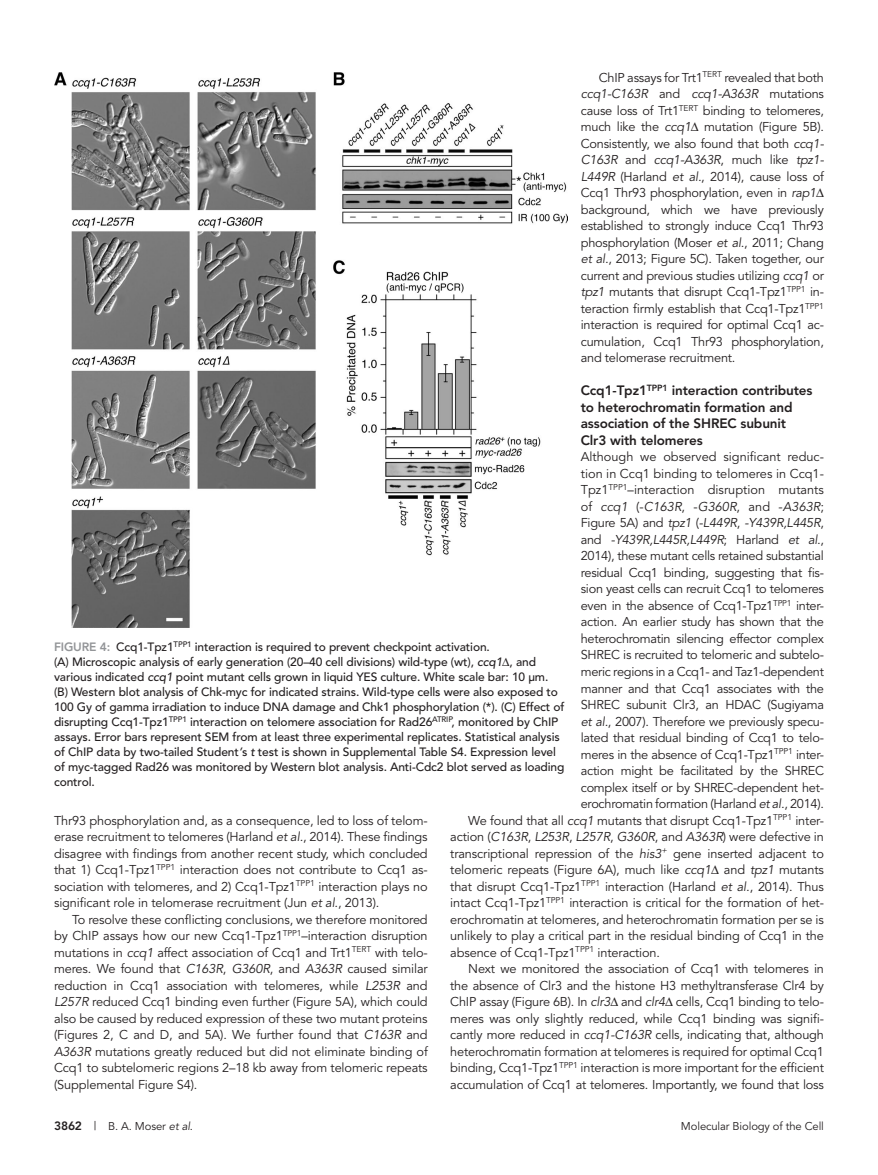
<style>
.page{position:relative;width:878px;height:1175px;background:#fff}
.page>*{position:absolute;margin:0;border:0;box-sizing:border-box;transform-origin:0 0}
.t1{font:800 13.5px/16.5px "Avenir";letter-spacing:-.01em;color:#231f20}
.Para{font:12.75px/16.5px "Avenir";letter-spacing:-.02em;color:#231f20;text-align:justify}
.ParaFL{font:12.75px/16.5px "Avenir";letter-spacing:-.02em;color:#231f20;text-align:justify}
.FigCaption{font:500 12px/15px "Avenir";letter-spacing:-.01em;color:#231f20}
.t2{font:11.25px "Avenir";letter-spacing:-.01em;color:#231f20}
.s1{font-style:italic}
.s2{font-weight:800;color:#939598}
.s3{font-weight:800;font-size:12px}
.s4{font-size:12px}
</style>
<div class="page">
<img style="left:54px;top:72px;width:513px;height:555px">
<p class="Para" style="left:580px;top:69px;width:245px;text-align:left;text-indent:18px">ChIP assays for Trt1<sup>TERT</sup> revealed that both <span class="s1">ccq1-C163R</span> and <span class="s1">ccq1-A363R</span> mutations cause loss of Trt1<sup>TERT</sup> binding to telomeres, much like the <span class="s1">ccq1</span> mutation (Figure 5B).<br>Consistently, we also found that both <span class="s1">ccq1- C163R</span> and <span class="s1">ccq1-A363R</span>, much like <span class="s1">tpz1- L449R</span> (Harland <span class="s1">et al.</span>, 2014), cause loss of Ccq1 Thr93 phosphorylation, even in <span class="s1">rap1 </span>background, which we have previously established to strongly induce Ccq1 Thr93 phosphorylation (Moser <span class="s1">et al.</span>, 2011; Chang <span class="s1">et al.</span>, 2013; Figure 5C). Taken together, our current and previous studies utilizing <span class="s1">ccq1</span> or <span class="s1">tpz1</span> mutants that disrupt Ccq1-Tpz1<sup>TPP1</sup> in&shy;teraction firmly establish that Ccq1-Tpz1<sup>TPP1 </sup>interaction is required for optimal Ccq1 ac&shy;cumulation, Ccq1 Thr93 phosphorylation, and telomerase recruitment.</p>
<h2 class="t1" style="left:580px;top:382px;width:233px">Ccq1-Tpz1<sup>TPP1</sup> interaction contributes to heterochromatin formation and association of the SHREC subunit<br>Clr3 with telomeres</h2>
<p class="ParaFL" style="left:580px;top:449px;width:245px">Although we observed significant reduc&shy;tion in Ccq1 binding to telomeres in Ccq1- Tpz1<sup>TPP1</sup>–interaction disruption mutants of <span class="s1">ccq1</span> (-<span class="s1">C163R</span>, -<span class="s1">G360R</span>, and -<span class="s1">A363R</span>; Figure 5A) and <span class="s1">tpz1</span> (<span class="s1">-L449R</span>, <span class="s1">-Y439R,L445R</span>, and <span class="s1">-Y439R,L445R,L449R</span>; Harland <span class="s1">et al.</span>, 2014), these mutant cells retained substantial residual Ccq1 binding, suggesting that fis&shy;sion yeast cells can recruit Ccq1 to telomeres even in the absence of Ccq1-Tpz1<sup>TPP1</sup> inter&shy;action. An earlier study has shown that the heterochromatin silencing effector complex SHREC is recruited to telomeric and subtelo&shy;meric regions in a Ccq1- and Taz1-dependent manner and that Ccq1 associates with the SHREC subunit Clr3, an HDAC (Sugiyama <span class="s1">et al.</span>, 2007). Therefore we previously specu&shy;lated that residual binding of Ccq1 to telo&shy;meres in the absence of Ccq1-Tpz1<sup>TPP1</sup> inter&shy;action might be facilitated by the SHREC complex itself or by SHREC-dependent het&shy;erochromatin formation (Harland <span class="s1">et al.</span>, 2014).</p>
<p class="Para" style="left:450px;top:812px;width:375px;text-indent:18px">We found that all <span class="s1">ccq1</span> mutants that disrupt Ccq1-Tpz1<sup>TPP1</sup> inter&shy;action (<span class="s1">C163R</span>, <span class="s1">L253R</span>, <span class="s1">L257R</span>, <span class="s1">G360R</span>, and <span class="s1">A363R</span>) were defective in transcriptional repression of the <span class="s1">his3</span><sup>+</sup> gene inserted adjacent to telomeric repeats (Figure 6A), much like <span class="s1">ccq1</span> and <span class="s1">tpz1</span> mutants that disrupt Ccq1-Tpz1<sup>TPP1</sup> interaction (Harland <span class="s1">et al.</span>, 2014). Thus intact Ccq1-Tpz1<sup>TPP1</sup> interaction is critical for the formation of het&shy;erochromatin at telomeres, and heterochromatin formation per se is unlikely to play a critical part in the residual binding of Ccq1 in the absence of Ccq1-Tpz1<sup>TPP1</sup> interaction.</p>
<p class="Para" style="left:450px;top:960px;width:375px;text-indent:18px">Next we monitored the association of Ccq1 with telomeres in the absence of Clr3 and the histone H3 methyltransferase Clr4 by ChIP assay (Figure 6B). In <span class="s1">clr3</span> and <span class="s1">clr4</span> cells, Ccq1 binding to telo&shy;meres was only slightly reduced, while Ccq1 binding was signifi&shy;cantly more reduced in <span class="s1">ccq1-C163R</span> cells, indicating that, although heterochromatin formation at telomeres is required for optimal Ccq1 binding, Ccq1-Tpz1<sup>TPP1</sup> interaction is more important for the efficient accumulation of Ccq1 at telomeres. Importantly, we found that loss</p>
<p class="FigCaption" style="left:54px;top:639px;width:512px"><span class="s2">FIGURE 4:</span> Ccq1-Tpz1<sup>TPP1</sup> interaction is required to prevent checkpoint activation.<br>(A) Microscopic analysis of early generation (20–40 cell divisions) wild-type (wt), <span class="s1">ccq1</span> , and various indicated <span class="s1">ccq1</span> point mutant cells grown in liquid YES culture. White scale bar: 10 μm. (B) Western blot analysis of Chk-myc for indicated strains. Wild-type cells were also exposed to 100 Gy of gamma irradiation to induce DNA damage and Chk1 phosphorylation (*). (C) Effect of disrupting Ccq1-Tpz1<sup>TPP1</sup> interaction on telomere association for Rad26<sup>ATRIP</sup>, monitored by ChIP assays. Error bars represent SEM from at least three experimental replicates. Statistical analysis of ChIP data by two-tailed Student<span class="s1">’</span>s <span class="s1">t</span> test is shown in Supplemental Table S4. Expression level of myc-tagged Rad26 was monitored by Western blot analysis. Anti-Cdc2 blot served as loading control.</p>
<p class="ParaFL" style="left:54px;top:812px;width:375px">Thr93 phosphorylation and, as a consequence, led to loss of telom&shy;erase recruitment to telomeres (Harland <span class="s1">et al.</span>, 2014). These findings disagree with findings from another recent study, which concluded that 1) Ccq1-Tpz1<sup>TPP1</sup> interaction does not contribute to Ccq1 as&shy;sociation with telomeres, and 2) Ccq1-Tpz1<sup>TPP1</sup> interaction plays no significant role in telomerase recruitment (Jun <span class="s1">et al.</span>, 2013).</p>
<p class="Para" style="left:54px;top:911px;width:375px;text-indent:18px">To resolve these conflicting conclusions, we therefore monitored by ChIP assays how our new Ccq1-Tpz1<sup>TPP1</sup>–interaction disruption mutations in <span class="s1">ccq1</span> affect association of Ccq1 and Trt1<sup>TERT</sup> with telo&shy;meres. We found that <span class="s1">C163R</span>, <span class="s1">G360R</span>, and <span class="s1">A363R</span> caused similar reduction in Ccq1 association with telomeres, while <span class="s1">L253R</span> and <span class="s1">L257R</span> reduced Ccq1 binding even further (Figure 5A), which could also be caused by reduced expression of these two mutant proteins (Figures 2, C and D, and 5A). We further found that <span class="s1">C163R</span> and <span class="s1">A363R</span> mutations greatly reduced but did not eliminate binding of Ccq1 to subtelomeric regions 2–18 kb away from telomeric repeats (Supplemental Figure S4).</p>
<p class="t2" style="left:54px;top:1119px;width:141px"><span class="s3">3862</span> <span class="s4">|</span> B. A. Moser <span class="s1">et al</span>.</p>
<p class="t2" style="left:681px;top:1119px;width:144px">Molecular Biology of the Cell</p>
</div>
